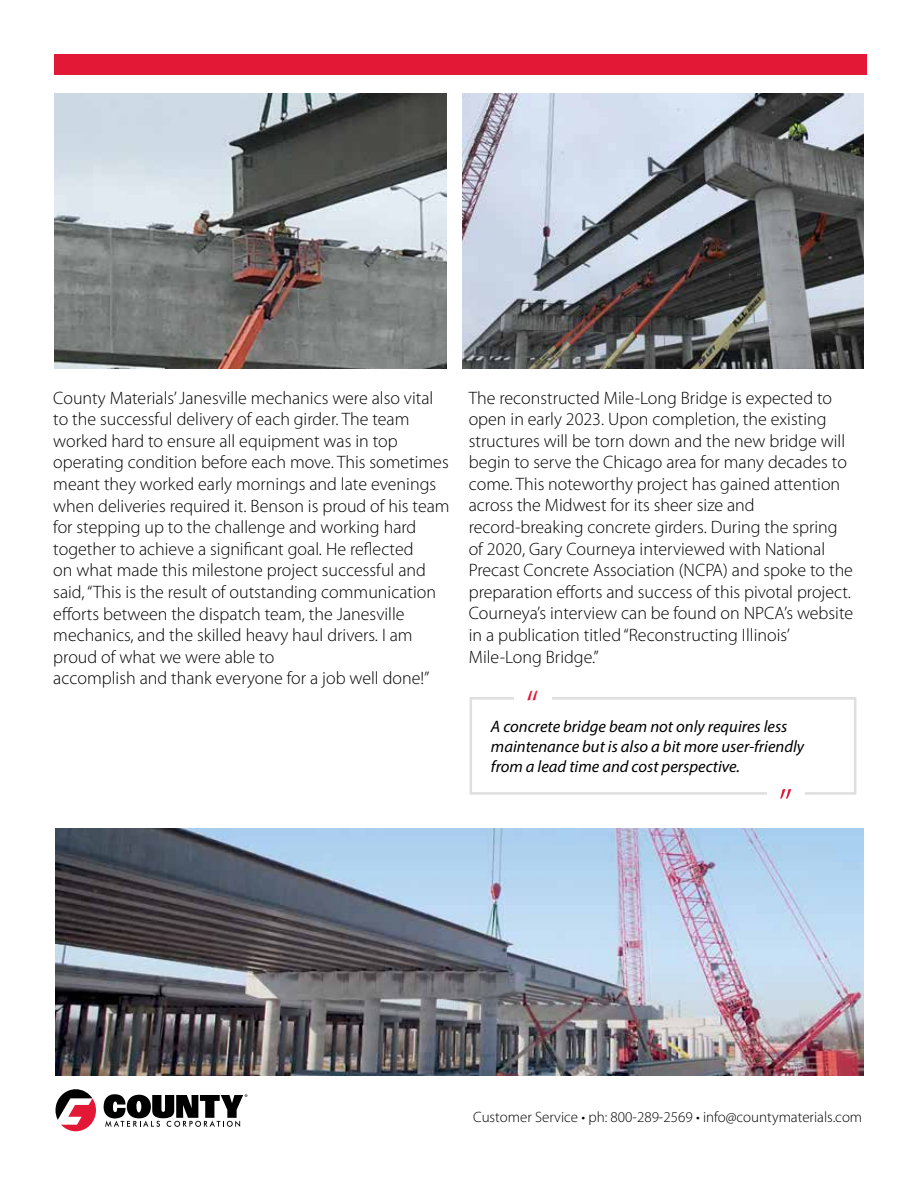
<style>
.page{position:relative;width:918px;height:1188px;background:#fff}
.page>*{position:absolute;margin:0;border:0;box-sizing:border-box;transform-origin:0 0}
.t1{font:300 43.8px "Myriad Pro";color:#e31837}
.t2{font:300 18px/21.6px "Myriad Pro";color:#000}
.t3{font:italic 16.65px/20px "Myriad Pro";color:#000}
.t4{font:300 15px "Myriad Pro";color:#000}
</style>
<div class="page">
<svg style="left:56px;top:1089px;width:40px;height:42px"></svg>
<svg style="left:103px;top:1094px;width:144px;height:33px"></svg>
<svg style="left:780px;top:789px;width:11px;height:10px"></svg>
<img style="left:54px;top:93px;width:393px;height:276px">
<img style="left:463px;top:93px;width:400px;height:276px">
<div style="left:54px;top:54px;width:812px;height:21px;background:#e31837"></div>
<img style="left:56px;top:829px;width:807px;height:246px">
<p class="t2" style="left:53px;top:387px;width:398px">County Materials’ Janesville mechanics were also vital to the successful delivery of each girder. The team worked hard to ensure all equipment was in top operating condition before each move. This sometimes meant they worked early mornings and late evenings when deliveries required it. Benson is proud of his team for stepping up to the challenge and working hard together to achieve a significant goal. He reflected<br>on what made this milestone project successful and said, “This is the result of outstanding communication efforts between the dispatch team, the Janesville mechanics, and the skilled heavy haul drivers. I am proud of what we were able to<br>accomplish and thank everyone for a job well done!”</p>
<p class="t2" style="left:469px;top:387px;width:386px">The reconstructed Mile-Long Bridge is expected to open in early 2023. Upon completion, the existing structures will be torn down and the new bridge will begin to serve the Chicago area for many decades to come. This noteworthy project has gained attention across the Midwest for its sheer size and record-breaking concrete girders. During the spring of 2020, Gary Courneya interviewed with National Precast Concrete Association (NCPA) and spoke to the preparation efforts and success of this pivotal project.<br>Courneya’s interview can be found on NPCA’s website in a publication titled “Reconstructing Illinois’ Mile-Long Bridge.”</p>
<h1 class="t1" style="left:526px;top:680px;width:14px">“</h1>
<p class="t3" style="left:491px;top:716px;width:315px">A concrete bridge beam not only requires less maintenance but is also a bit more user-friendly from a lead time and cost perspective.</p>
<p class="t4" style="left:473px;top:1108px;width:391px">Customer Service • ph: 800-289-2569 • info@countymaterials.com</p>
</div>
